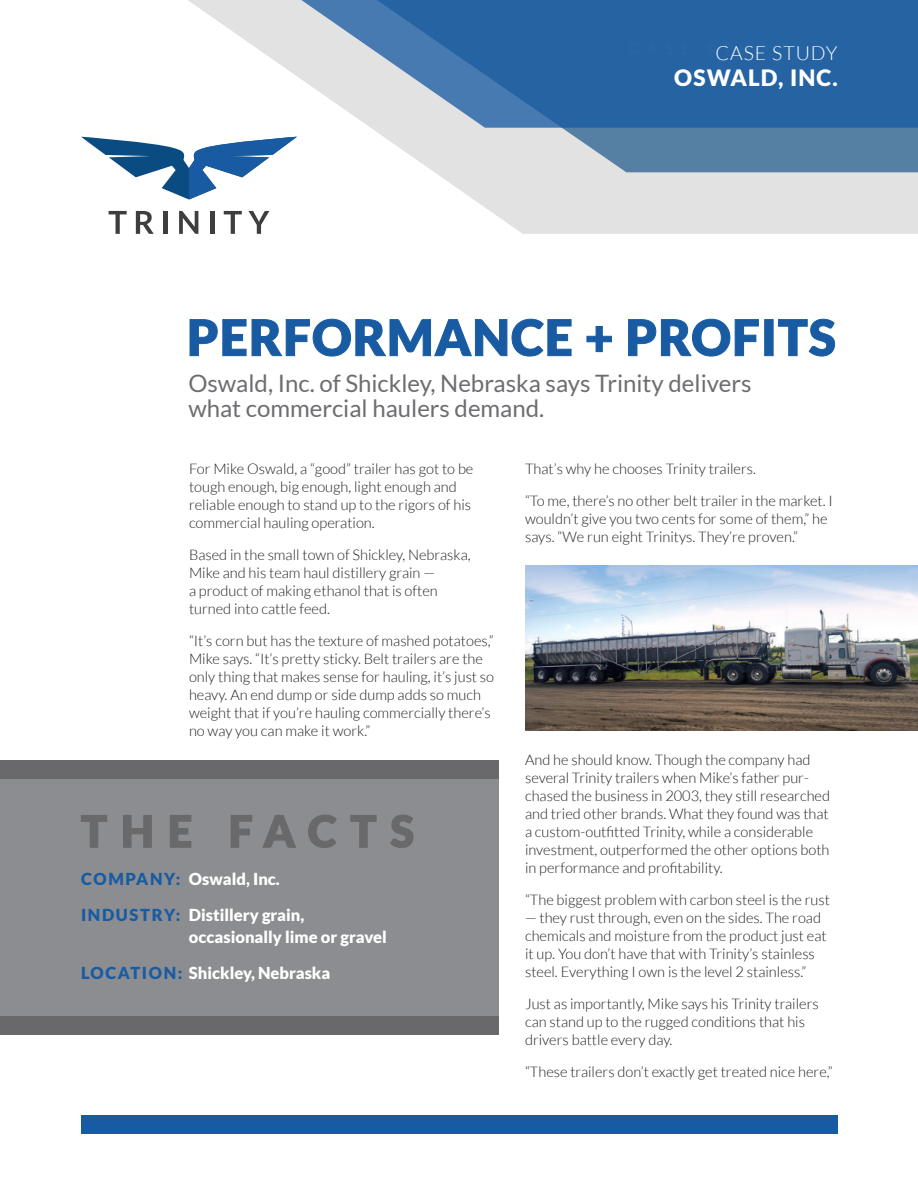
<style>
.page{position:relative;width:918px;height:1188px;background:#fff}
.page>*{position:absolute;margin:0;border:0;box-sizing:border-box;transform-origin:0 0}
.t1{font:24px/25.5px "Lato";color:#6c6d70}
.t2{font:900 22.5px "Lato";letter-spacing:.05em;color:#fff}
.t3{font:300 19.5px "Lato";letter-spacing:.05em;color:#fff}
.t4{font:900 16.5px/36px "Lato";color:#fff}
.t5{font:300 14.7px/18px "Lato";color:#231f20}
.s1{color:#185ba2}
</style>
<div class="page">
<svg style="left:137px;top:0;width:781px;height:234px"></svg>
<svg style="left:81px;top:137px;width:216px;height:63px"></svg>
<svg style="left:109px;top:211px;width:18px;height:23px"></svg>
<svg style="left:136px;top:211px;width:18px;height:23px"></svg>
<div style="left:163px;top:211px;width:5px;height:23px;background:#3e3e3f"></div>
<svg style="left:179px;top:211px;width:19px;height:23px"></svg>
<hr style="left:210px;top:211px;width:4px;height:23px;background:#3e3e3f">
<svg style="left:224px;top:211px;width:18px;height:23px"></svg>
<svg style="left:248px;top:211px;width:21px;height:23px"></svg>
<div style="left:81px;top:1115px;width:756px;height:19px;background:#185ba2"></div>
<svg style="left:347px;top:128px;width:571px;height:44px;background:#95adc1"></svg>
<svg style="left:271px;top:0;width:647px;height:128px;background:#4e7eb0"></svg>
<img style="left:525px;top:566px;width:393px;height:165px">
<svg style="left:189px;top:318px;width:647px;height:39px"></svg>
<div style="left:0;top:761px;width:499px;height:274px;background:#8b8d90"></div>
<svg style="left:81px;top:814px;width:333px;height:34px"></svg>
<div style="left:0;top:761px;width:499px;height:18px;background:#69696c"></div>
<div style="left:0;top:1016px;width:499px;height:19px;background:#69696c"></div>
<h3 class="t3" style="left:716px;top:43px;width:124px">CASE STUDY</h3>
<h2 class="t2" style="left:674px;top:64px;width:165px">OSWALD, INC.</h2>
<h1 class="t1" style="left:188px;top:370px;width:565px">Oswald, Inc. of Shickley, Nebraska says Trinity delivers what commercial haulers demand.</h1>
<p class="t5" style="left:189px;top:460px;width:286px">For Mike Oswald, a “good” trailer has got to be tough enough, big enough, light enough and reliable enough to stand up to the rigors of his commercial hauling operation.</p>
<p class="t5" style="left:189px;top:546px;width:283px">Based in the small town of Shickley, Nebraska, Mike and his team haul distillery grain —<br>a product of making ethanol that is often turned into cattle feed.</p>
<p class="t5" style="left:189px;top:632px;width:307px">“It’s corn but has the texture of mashed potatoes,” Mike says. “It’s pretty sticky. Belt trailers are the only thing that makes sense for hauling, it’s just so heavy. An end dump or side dump adds so much weight that if you’re hauling commercially there’s no way you can make it work.”</p>
<p class="t4" style="left:81px;top:861px;width:225px"><span class="s1">COMPANY:</span> Oswald, Inc.<br><span class="s1">INDUSTRY:</span> Distillery grain,</p>
<p class="t4" style="left:81px;top:919px;width:307px;text-indent:108px">occasionally lime or gravel<br><span class="s1">LOCATION:</span> Shickley, Nebraska</p>
<p class="t5" style="left:525px;top:453px;width:309px;line-height:32.1px">That’s why he chooses Trinity trailers.<br>“To me, there’s no other belt trailer in the market. I</p>
<p class="t5" style="left:525px;top:510px;width:304px">wouldn’t give you two cents for some of them,” he says. “We run eight Trinitys. They’re proven.”</p>
<p class="t5" style="left:525px;top:750px;width:307px">And he should know. Though the company had several Trinity trailers when Mike’s father pur&shy;chased the business in 2003, they still researched and tried other brands. What they found was that a custom-outfitted Trinity, while a considerable investment, outperformed the other options both in performance and profitability.</p>
<p class="t5" style="left:525px;top:891px;width:306px">“The biggest problem with carbon steel is the rust</p>
<p class="t5" style="left:525px;top:909px;width:303px">— they rust through, even on the sides. The road chemicals and moisture from the product just eat it up. You don’t have that with Trinity’s stainless steel. Everything I own is the level 2 stainless.”</p>
<p class="t5" style="left:525px;top:995px;width:295px">Just as importantly, Mike says his Trinity trailers can stand up to the rugged conditions that his drivers battle every day.</p>
<p class="t5" style="left:525px;top:1063px;width:309px">“These trailers don’t exactly get treated nice here,”</p>
</div>
